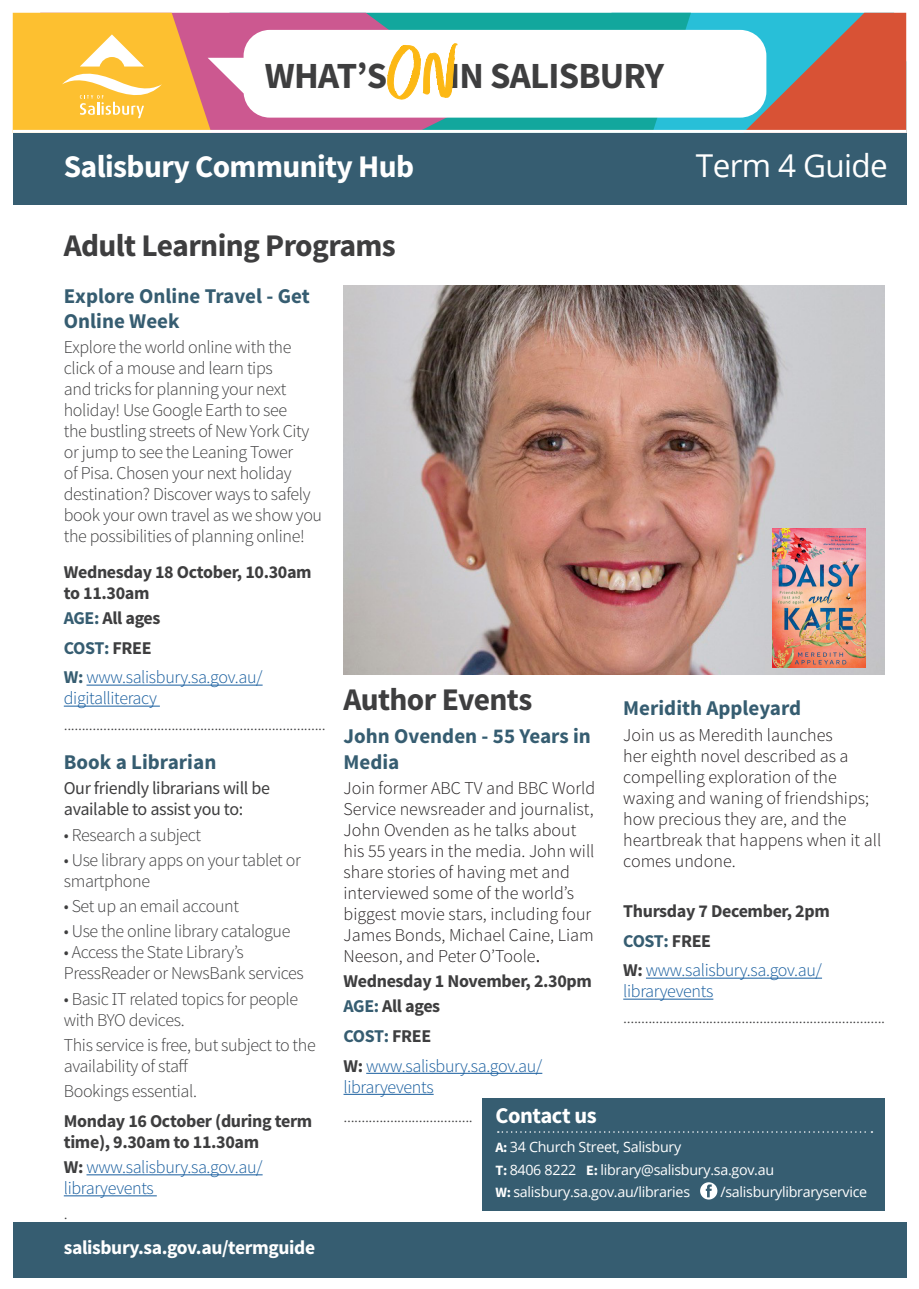
<style>
.page{position:relative;width:919px;height:1289px;background:#fff}
.page>*{position:absolute;margin:0;border:0;box-sizing:border-box;transform-origin:0 0}
.t1{font:700 36.9px "Source Sans Pro";letter-spacing:-.02em;color:#3e3e3f}
.Big_Sub_heading{font:700 31.5px "Source Sans Pro";letter-spacing:-.02em;color:#3e3e3f}
.t2{font:700 31.5px "Source Sans Pro";letter-spacing:-.02em;color:#fff}
.t3{font:31.5px "Open Sans";letter-spacing:-.02em;color:#fff}
.White_main_heading{font:700 22.5px "Source Sans Pro";letter-spacing:-.02em;color:#fff}
.t4{font:700 21px/25.2px "Source Sans Pro";color:#365d71}
.t5{font:700 19.5px "Source Sans Pro";letter-spacing:-.02em;color:#fff}
.t6{font:300 18px/21px "Source Sans Pro";letter-spacing:-.02em;color:#3e3e3f}
.t7{font:300 18px/21px "Source Sans Pro";color:#231f20}
.Small_boded_headings{font:300 18px/21px "Source Sans Pro";letter-spacing:-.02em;color:#175d9e}
.t8{font:700 18px/21px "Source Sans Pro";letter-spacing:-.02em;color:#3e3e3f}
.t9{font:18px/21px "Source Sans Pro";letter-spacing:-.02em;color:#3e3e3f}
.Small_boded_headings-2{font:700 18px "Source Sans Pro";letter-spacing:-.02em;color:#365d71}
.Body_Copy{font:14.25px "Open Sans";letter-spacing:-.02em;color:#fff}
.s1{color:#365d71}
.s2{color:#3e3e3f}
.s3{font-weight:700;color:#365d71}
.s4{font-weight:700;color:#3e3e3f}
.s5{font-weight:400}
.s6{font-family:"Source Sans Pro";font-weight:700}
</style>
<div class="page">
<svg style="left:211px;top:13px;width:272px;height:117px;background:#a77299"></svg>
<svg style="left:514px;top:13px;width:392px;height:117px;background:#7a857c"></svg>
<svg style="left:13px;top:13px;width:198px;height:117px;background:#f8ba4a"></svg>
<div style="left:243px;top:30px;width:523px;height:88px;background:#fff;border-radius:26px"></div>
<svg style="left:386px;top:43px;width:76px;height:76px"></svg>
<hr style="left:86px;top:684px;width:176px;height:1px;background:#175d9e">
<hr style="left:64px;top:705px;width:96px;height:1px;background:#175d9e">
<hr style="left:86px;top:1174px;width:176px;height:1px;background:#175d9e">
<hr style="left:64px;top:1195px;width:93px;height:1px;background:#175d9e">
<hr style="left:366px;top:1072px;width:176px;height:1px;background:#175d9e">
<hr style="left:343px;top:1093px;width:90px;height:1px;background:#175d9e">
<hr style="left:646px;top:977px;width:176px;height:1px;background:#175d9e">
<hr style="left:623px;top:998px;width:90px;height:1px;background:#175d9e">
<img style="left:343px;top:286px;width:541px;height:388px">
<div style="left:13px;top:1221px;width:893px;height:56px;background:#365d71"></div>
<div style="left:13px;top:133px;width:893px;height:71px;background:#365d71"></div>
<div style="left:483px;top:1098px;width:401px;height:113px;background:#365d71"></div>
<svg style="left:700px;top:1182px;width:17px;height:17px"></svg>
<svg style="left:497px;top:1131px;width:375px;height:1px"></svg>
<img style="left:772px;top:529px;width:93px;height:139px">
<h1 class="t1" style="left:265px;top:52px;width:124px">WHAT’S</h1>
<h1 class="t1" style="left:449px;top:52px;width:217px">IN SALISBURY</h1>
<p class="t2" style="left:64px;top:146px;width:352px">Salisbury Community Hub</p>
<p class="t3" style="left:695px;top:144px;width:193px">Term 4 Guide</p>
<p class="Big_Sub_heading" style="left:64px;top:225px;width:333px">Adult Learning Programs</p>
<p class="t4" style="left:64px;top:284px;width:247px">Explore Online Travel - Get<br>Online Week</p>
<p class="t6" style="left:64px;top:337px;width:260px">Explore the world online with the click of a mouse and learn tips<br>and tricks for planning your next holiday! Use Google Earth to see<br>the bustling streets of New York City or jump to see the Leaning Tower<br>of Pisa. Chosen your next holiday destination? Discover ways to safely book your own travel as we show you the possibilities of planning online!</p>
<p class="t8" style="left:64px;top:562px;width:249px">Wednesday 18 October, 10.30am to 11.30am</p>
<p class="t8" style="left:64px;top:608px;width:98px"><span class="s1">AGE:</span> All ages</p>
<p class="Small_boded_headings-2" style="left:64px;top:636px;width:89px">COST: <span class="s2">FREE</span></p>
<p class="Small_boded_headings" style="left:64px;top:667px;width:200px"><span class="s3">W:</span> www.salisbury.sa.gov.au/ digitalliteracy</p>
<p class="t6" style="left:64px;top:713px;width:263px">.........................................................................</p>
<p class="t4" style="left:64px;top:750px;width:154px">Book a Librarian</p>
<p class="t9" style="left:64px;top:778px;width:208px">Our friendly librarians will be available to assist you to:</p>
<p class="t6" style="left:64px;top:824px;width:139px">• Research a subject</p>
<p class="t6" style="left:64px;top:849px;width:238px">• Use library apps on your tablet or smartphone</p>
<p class="t6" style="left:64px;top:895px;width:177px">• Set up an email account</p>
<p class="t6" style="left:64px;top:921px;width:228px">• Use the online library catalogue</p>
<p class="t6" style="left:64px;top:942px;width:241px">• Access the State Library’s<br>PressReader or NewsBank services</p>
<p class="t6" style="left:64px;top:988px;width:236px">• Basic IT related topics for people with BYO devices.</p>
<p class="t6" style="left:64px;top:1034px;width:253px">This service is free, but subject to the availability of staff</p>
<p class="t6" style="left:64px;top:1080px;width:135px">Bookings essential.</p>
<p class="t8" style="left:64px;top:1110px;width:250px">Monday 16 October (during term time), 9.30am to 11.30am</p>
<p class="Small_boded_headings" style="left:64px;top:1156px;width:200px"><span class="s4">W:</span> www.salisbury.sa.gov.au/ libraryevents</p>
<p class="t6" style="left:64px;top:1202px;width:5px">.</p>
<p class="t5" style="left:64px;top:1234px;width:253px">salisbury.sa.gov.au/termguide</p>
<p class="Big_Sub_heading" style="left:343px;top:679px;width:190px">Author Events</p>
<p class="t4" style="left:343px;top:724px;width:249px">John Ovenden - 55 Years in<br>Media</p>
<p class="t7" style="left:343px;top:777px;width:253px">Join former ABC TV and BBC World<br>Service newsreader and journalist,<br>John Ovenden as he talks about his 55 years in the media. John will share stories of having met and interviewed some of the world’s biggest movie stars, including four<br>James Bonds, Michael Caine, Liam<br>Neeson, and Peter O’Toole<span class="s5">.</span></p>
<p class="t8" style="left:343px;top:971px;width:250px">Wednesday 1 November, 2.30pm</p>
<p class="t8" style="left:343px;top:996px;width:98px"><span class="s1">AGE:</span> All ages</p>
<p class="Small_boded_headings-2" style="left:343px;top:1024px;width:89px">COST: <span class="s2">FREE</span></p>
<p class="Small_boded_headings" style="left:343px;top:1055px;width:200px"><span class="s4">W:</span> www.salisbury.sa.gov.au/ libraryevents</p>
<p class="t6" style="left:343px;top:1105px;width:131px">....................................</p>
<p class="White_main_heading" style="left:495px;top:1101px;width:103px">Contact us</p>
<p class="t4" style="left:623px;top:696px;width:179px">Meridith Appleyard</p>
<p class="t7" style="left:623px;top:724px;width:259px">Join us as Meredith launches<br>her eighth novel described as a compelling exploration of the waxing and waning of friendships; how precious they are, and the heartbreak that happens when it all comes undone.</p>
<p class="t8" style="left:623px;top:901px;width:208px">Thursday 7 December, 2pm</p>
<p class="Small_boded_headings-2" style="left:623px;top:929px;width:89px">COST: <span class="s2">FREE</span></p>
<p class="Small_boded_headings" style="left:623px;top:959px;width:200px"><span class="s4">W:</span> www.salisbury.sa.gov.au/ libraryevents</p>
<p class="t6" style="left:623px;top:1006px;width:263px">.........................................................................</p>
<p class="Body_Copy" style="left:495px;top:1137px;width:187px"><span class="s6">A:</span> 34 Church Street, Salisbury</p>
<p class="Body_Copy" style="left:495px;top:1159px;width:280px"><span class="s6">T:</span> 8406 8222 <span class="s6">E:</span> library@salisbury.sa.gov.au</p>
<p class="Body_Copy" style="left:495px;top:1181px;width:196px"><span class="s6">W:</span> salisbury.sa.gov.au/libraries</p>
<p class="Body_Copy" style="left:720px;top:1181px;width:148px">/salisburylibraryservice</p>
</div>
